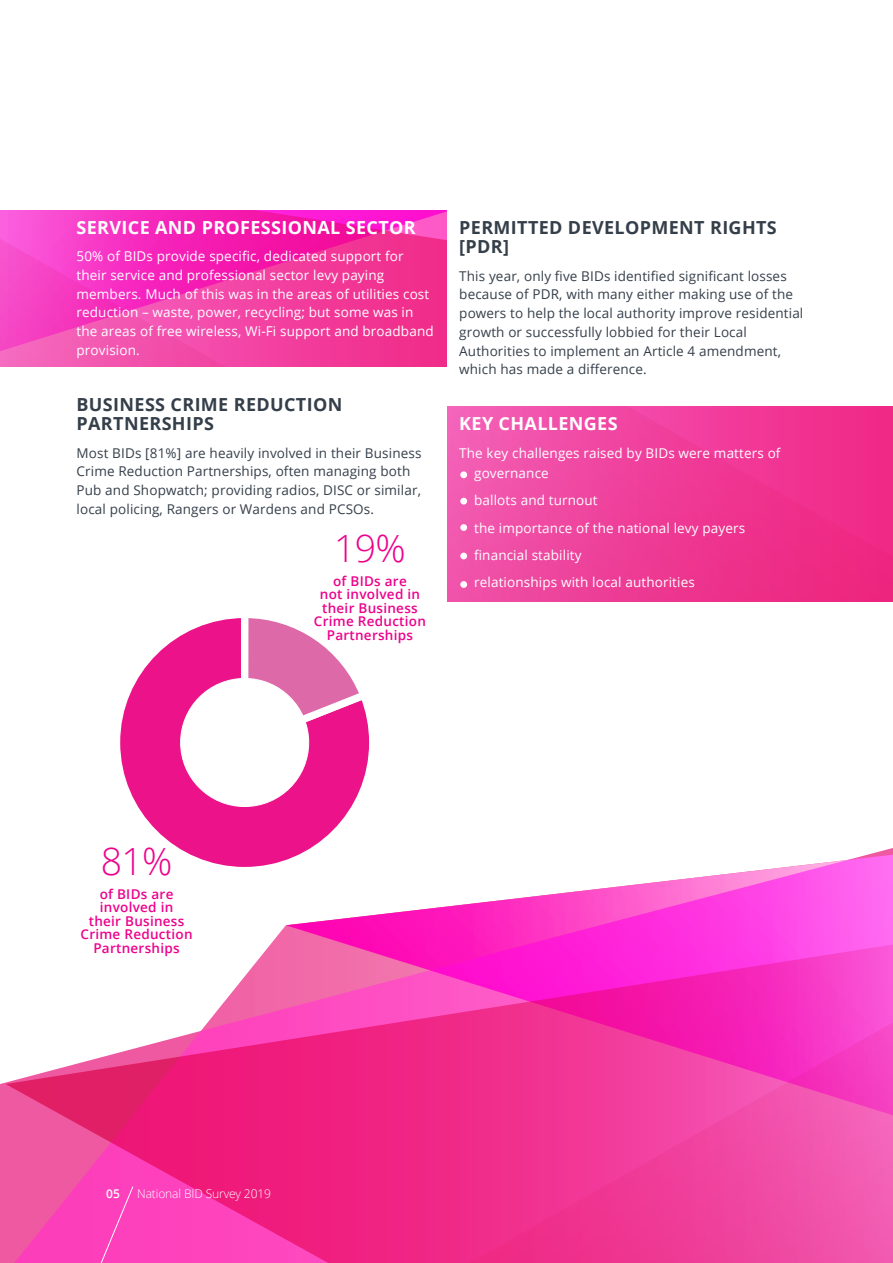
<style>
.page{position:relative;width:893px;height:1263px;background:#fff}
.page>*{position:absolute;margin:0;border:0;box-sizing:border-box;transform-origin:0 0}
.t1{font:300 37.5px "Open Sans";color:#ed028c}
.BODY_COPY_PARAGRAPH{font:700 18px/19.5px "Open Sans";letter-spacing:.02em;color:#353f4a}
.BODY_COPY_PARAGRAPH-2{font:700 18px "Open Sans";letter-spacing:.02em;color:#fff}
.BODY_COPY_PARAGRAPH-3{font:13.5px/18.8px "Open Sans";letter-spacing:.01em;color:#353f4a}
.BODY_COPY_PARAGRAPH-4{font:13.5px/18.8px "Open Sans";letter-spacing:.01em;color:#fff}
.t2{font:600 13.5px/13.5px "Open Sans";letter-spacing:.02em;color:#ed028c;text-align:center}
.t3{font:300 12px "Open Sans";letter-spacing:-.01em;color:#fff}
.t4{font:600 12px "Open Sans";color:#fff}
</style>
<div class="page">
<svg style="left:448px;top:406px;width:445px;height:196px;background:#ef3d98"></svg>
<svg style="left:0;top:210px;width:446px;height:157px;background:#f438ad"></svg>
<svg style="left:288px;top:848px;width:605px;height:77px"></svg>
<svg style="left:263px;top:925px;width:630px;height:28px;background:#fd36cf"></svg>
<svg style="left:0;top:953px;width:893px;height:310px;background:#f347a6"></svg>
<svg style="left:120px;top:618px;width:257px;height:251px"></svg>
<svg style="left:237px;top:618px;width:136px;height:135px"></svg>
<div style="left:181px;top:678px;width:128px;height:128px;background:#fff;border-radius:50%"></div>
<div style="left:95px;top:1186px;width:39px;height:77px;background:#fd3fbb"></div>
<div style="left:460px;top:471px;width:7px;height:7px;background:#fff;border-radius:50%"></div>
<div style="left:460px;top:498px;width:7px;height:6px;background:#fff;border-radius:50%"></div>
<div style="left:460px;top:524px;width:7px;height:7px;background:#fff;border-radius:50%"></div>
<div style="left:460px;top:553px;width:7px;height:6px;background:#fff;border-radius:50%"></div>
<div style="left:460px;top:581px;width:7px;height:7px;background:#fff;border-radius:50%"></div>
<p class="BODY_COPY_PARAGRAPH-2" style="left:77px;top:215px;width:341px">SERVICE AND PROFESSIONAL SECTOR</p>
<p class="BODY_COPY_PARAGRAPH-4" style="left:77px;top:246px;width:359px">50% of BIDs provide specific, dedicated support for their service and professional sector levy paying members. Much of this was in the areas of utilities cost reduction – waste, power, recycling; but some was in the areas of free wireless, Wi-Fi support and broadband provision.</p>
<p class="BODY_COPY_PARAGRAPH" style="left:77px;top:394px;width:267px">BUSINESS CRIME REDUCTION<br>PARTNERSHIPS</p>
<p class="BODY_COPY_PARAGRAPH-3" style="left:77px;top:443px;width:346px">Most BIDs [81%] are heavily involved in their Business Crime Reduction Partnerships, often managing both Pub and Shopwatch; providing radios, DISC or similar, local policing, Rangers or Wardens and PCSOs.</p>
<p class="t1" style="left:334px;top:523px;width:73px">19%</p>
<p class="t2" style="left:314px;top:574px;width:114px">of BIDs are<br>not involved in their Business<br>Crime Reduction<br>Partnerships</p>
<p class="BODY_COPY_PARAGRAPH" style="left:459px;top:217px;width:319px">PERMITTED DEVELOPMENT RIGHTS [PDR]</p>
<p class="BODY_COPY_PARAGRAPH-3" style="left:459px;top:266px;width:346px">This year, only five BIDs identified significant losses because of PDR, with many either making use of the powers to help the local authority improve residential growth or successfully lobbied for their Local Authorities to implement an Article 4 amendment, which has made a difference.</p>
<p class="BODY_COPY_PARAGRAPH-2" style="left:459px;top:411px;width:160px">KEY CHALLENGES</p>
<p class="BODY_COPY_PARAGRAPH-4" style="left:459px;top:443px;width:323px">The key challenges raised by BIDs were matters of</p>
<p class="BODY_COPY_PARAGRAPH-4" style="left:474px;top:463px;width:76px">governance</p>
<p class="BODY_COPY_PARAGRAPH-4" style="left:474px;top:491px;width:125px">ballots and turnout</p>
<p class="BODY_COPY_PARAGRAPH-4" style="left:474px;top:518px;width:273px">the importance of the national levy payers</p>
<p class="BODY_COPY_PARAGRAPH-4" style="left:474px;top:545px;width:109px">financial stability</p>
<p class="BODY_COPY_PARAGRAPH-4" style="left:474px;top:572px;width:222px">relationships with local authorities</p>
<p class="t1" style="left:101px;top:836px;width:73px">81%</p>
<p class="t2" style="left:81px;top:887px;width:114px">of BIDs are involved in<br>their Business<br>Crime Reduction<br>Partnerships</p>
<p class="t4" style="left:106px;top:1185px;width:15px">05</p>
<p class="t3" style="left:137px;top:1185px;width:135px">National BID Survey 2019</p>
</div>
